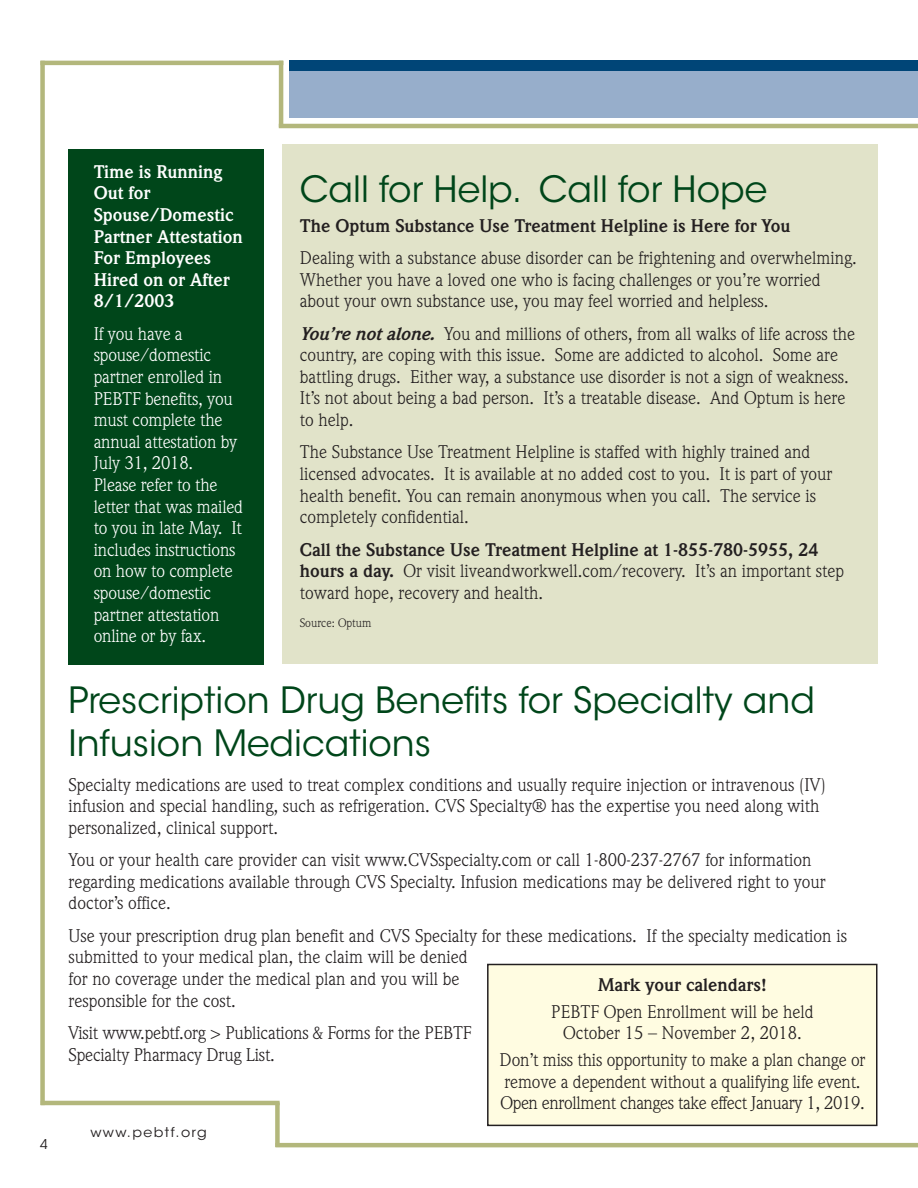
<style>
.page{position:relative;width:918px;height:1188px;background:#fff}
.page>*{position:absolute;margin:0;border:0;box-sizing:border-box;transform-origin:0 0}
.t1{font:36px/43.2px "ITC Avant Garde Std";color:#00461a}
.t2{font:18px/21.6px "Weidemann";color:#231f20}
.t3{font:18px/21.6px "Weidemann";letter-spacing:-.01em;color:#fff}
.t4{font:700 18px/21.6px "Weidemann";color:#fff}
.t5{font:700 18px "Weidemann";color:#231f20}
.t6{font:13.5px "ITC Avant Garde Std";color:#231f20}
.t7{font:13.35px "ITC Avant Garde Std";letter-spacing:.1em;color:#231f20;scale:1.06 1}
.t8{font:12px "Weidemann";color:#231f20}
.s1{font-weight:700;font-style:italic}
.s2{font-weight:700}
</style>
<div class="page">
<div style="left:282px;top:144px;width:596px;height:520px;background:#e1e3c9"></div>
<div style="left:275px;top:1102px;width:5px;height:45px;background:#b3b77c"></div>
<div style="left:289px;top:61px;width:629px;height:16px;background:#004577"></div>
<div style="left:289px;top:72px;width:629px;height:46px;background:#97aecb"></div>
<hr style="left:40px;top:61px;width:243px;height:4px;background:#b3b77c">
<hr style="left:279px;top:61px;width:4px;height:66px;background:#b3b77c">
<hr style="left:279px;top:124px;width:639px;height:4px;background:#b3b77c">
<hr style="left:41px;top:1101px;width:239px;height:4px;background:#b3b77c">
<hr style="left:275px;top:1143px;width:643px;height:4px;background:#b3b77c">
<div style="left:40px;top:61px;width:5px;height:1044px;background:#b3b77c"></div>
<div style="left:69px;top:149px;width:195px;height:515px;background:#00461a"></div>
<div style="left:488px;top:964px;width:389px;height:161px;background:#fffce1"></div>
<div style="left:487px;top:964px;width:391px;height:162px;border:2px solid #231f20"></div>
<p class="t6" style="left:40px;top:1140px;width:9px">4</p>
<p class="t4" style="left:94px;top:162px;width:151px">Time is Running<br>Out for<br>Spouse/Domestic<br>Partner Attestation<br>For Employees<br>Hired on or After<br>8/1/2003</p>
<p class="t3" style="left:94px;top:324px;width:151px">If you have a spouse/domestic partner enrolled in<br>PEBTF benefits, you must complete the annual attestation by<br>July 31, 2018.<br>Please refer to the letter that was mailed to you in late May. It includes instructions on how to complete spouse/domestic partner attestation online or by fax.</p>
<h1 class="t1" style="left:300px;top:171px;width:469px">Call for Help. Call for Hope</h1>
<p class="t5" style="left:300px;top:219px;width:492px">The Optum Substance Use Treatment Helpline is Here for You</p>
<p class="t2" style="left:300px;top:249px;width:559px">Dealing with a substance abuse disorder can be frightening and overwhelming.<br>Whether you have a loved one who is facing challenges or you’re worried about your own substance use, you may feel worried and helpless.</p>
<p class="t2" style="left:300px;top:324px;width:557px"><span class="s1">You’re not alone.</span> You and millions of others, from all walks of life across the country, are coping with this issue. Some are addicted to alcohol. Some are battling drugs. Either way, a substance use disorder is not a sign of weakness.<br>It’s not about being a bad person. It’s a treatable disease. And Optum is here to help.</p>
<p class="t2" style="left:300px;top:443px;width:534px">The Substance Use Treatment Helpline is staffed with highly trained and licensed advocates. It is available at no added cost to you. It is part of your health benefit. You can remain anonymous when you call. The service is completely confidential.</p>
<p class="t2" style="left:300px;top:540px;width:546px"><span class="s2">Call the Substance Use Treatment Helpline at 1-855-780-5955, 24 hours a day.</span> Or visit liveandworkwell.com/recovery. It’s an important step toward hope, recovery and health.</p>
<p class="t8" style="left:300px;top:618px;width:73px">Source: Optum</p>
<h1 class="t1" style="left:69px;top:681px;width:748px">Prescription Drug Benefits for Specialty and<br>Infusion Medications</h1>
<p class="t2" style="left:69px;top:775px;width:759px">Specialty medications are used to treat complex conditions and usually require injection or intravenous (IV) infusion and special handling, such as refrigeration. CVS Specialty® has the expertise you need along with personalized, clinical support.</p>
<p class="t2" style="left:69px;top:851px;width:759px">You or your health care provider can visit www.CVSspecialty.com or call 1-800-237-2767 for information regarding medications available through CVS Specialty. Infusion medications may be delivered right to your doctor’s office.</p>
<p class="t2" style="left:69px;top:926px;width:780px">Use your prescription drug plan benefit and CVS Specialty for these medications. If the specialty medication is submitted to your medical plan, the claim will be denied<br>for no coverage under the medical plan and you will be<br>responsible for the cost.</p>
<p class="t2" style="left:69px;top:1024px;width:405px">Visit www.pebtf.org &gt; Publications &amp; Forms for the PEBTF<br>Specialty Pharmacy Drug List.</p>
<p class="t5" style="left:598px;top:978px;width:170px">Mark your calendars!</p>
<p class="t2" style="left:551px;top:1002px;width:264px;text-align:center">PEBTF Open Enrollment will be held<br>October 15 – November 2, 2018.</p>
<p class="t2" style="left:500px;top:1051px;width:367px">Don’t miss this opportunity to make a plan change or remove a dependent without a qualifying life event.<br>Open enrollment changes take effect January 1, 2019.</p>
<p class="t7" style="left:90px;top:1127px;width:111px">www.pebtf.org</p>
</div>
